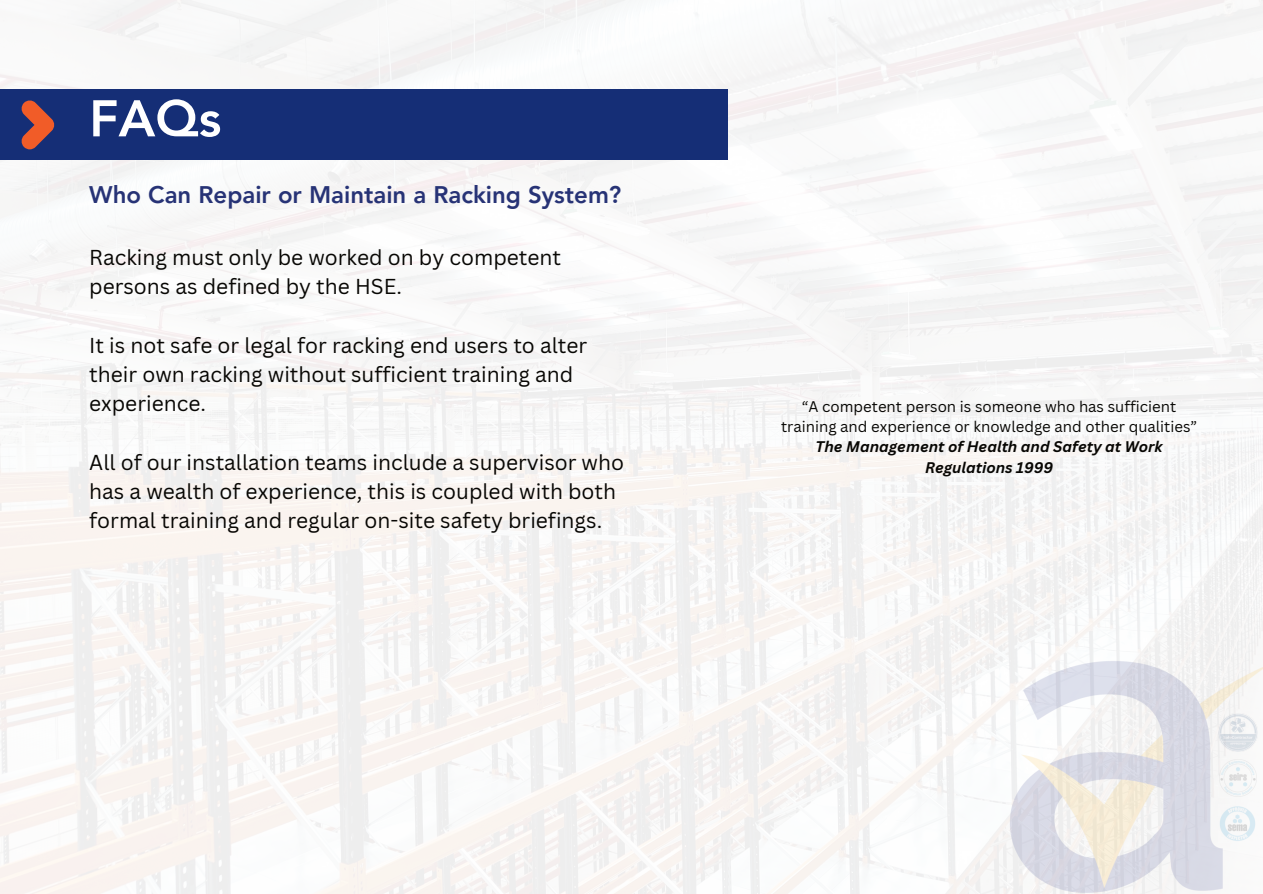
<style>
.page{position:relative;width:1263px;height:894px;background:#fff}
.page>*{position:absolute;margin:0;border:0;box-sizing:border-box;transform-origin:0 0}
.t1{font:800 51px "Avenir LT Pro";color:#fff}
.t2{font:800 24px "Avenir LT Pro";color:#273376}
.t3{font:21px/29.2px "Canva Sans";color:#080704}
.t4{font:15px/20.2px "Canva Sans";color:#080704;text-align:center}
.t5{font:italic 700 15px/20.2px "Canva Sans";color:#080704;text-align:center}
</style>
<div class="page">
<img style="left:989px;top:632px;width:274px;height:261px">
<div style="left:0;top:89px;width:728px;height:71px;background:#152e76"></div>
<img style="left:1219px;top:713px;width:38px;height:38px">
<img style="left:1219px;top:758px;width:38px;height:38px">
<img style="left:1219px;top:804px;width:38px;height:38px">
<svg style="left:21px;top:100px;width:34px;height:49px"></svg>
<h1 class="t1" style="left:89px;top:88px;width:134px">FAQs</h1>
<p class="t2" style="left:89px;top:180px;width:534px">Who Can Repair or Maintain a Racking System?</p>
<p class="t3" style="left:89px;top:242px;width:473px">Racking must only be worked on by competent persons as defined by the HSE.</p>
<p class="t3" style="left:89px;top:330px;width:499px">It is not safe or legal for racking end users to alter their own racking without sufficient training and experience.</p>
<p class="t3" style="left:89px;top:447px;width:536px">All of our installation teams include a supervisor who has a wealth of experience, this is coupled with both formal training and regular on-site safety briefings.</p>
<p class="t4" style="left:781px;top:396px;width:418px">“A competent person is someone who has sufficient training and experience or knowledge and other qualities”</p>
<p class="t5" style="left:816px;top:437px;width:348px">The Management of Health and Safety at Work<br>Regulations 1999</p>
</div>
